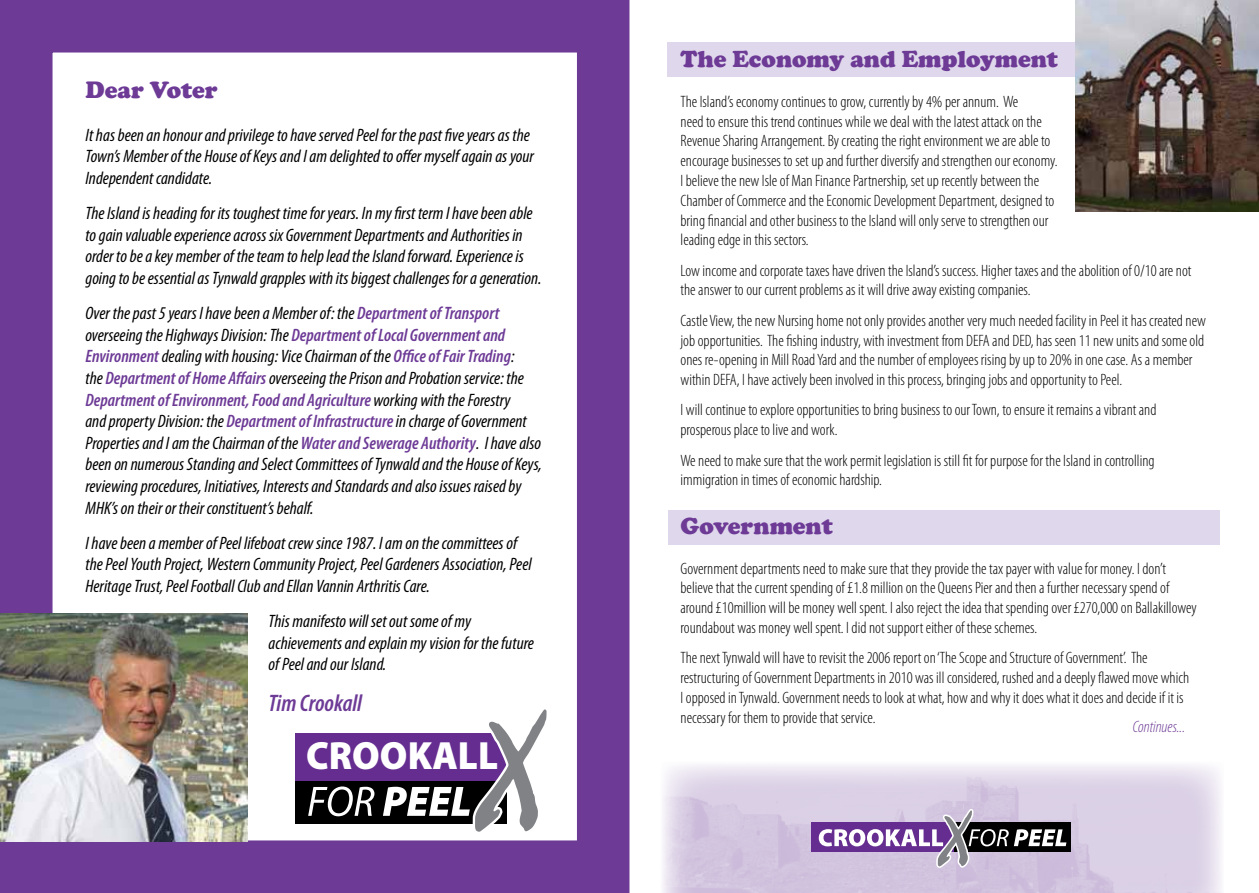
<style>
.page{position:relative;width:1259px;height:893px;background:#fff}
.page>*{position:absolute;margin:0;border:0;box-sizing:border-box;transform-origin:0 0}
.t1{font:900 39.6px "Myriad Pro";color:#fff;scale:.96 1}
.t2{font:900 24px "Cooper";color:#6d3a96}
.t3{font:italic 600 condensed 24px "Myriad Pro";color:#6d3a96}
.t4{font:italic condensed 18px/21.6px "Myriad Pro";color:#000}
.t5{font:300 condensed 16.5px/19.8px "Myriad Pro";color:#000}
.t6{font:italic 300 condensed 16.5px "Myriad Pro";color:#6d3a96}
.s1{font-weight:600;color:#6d3a96}
</style>
<div class="page">
<div style="left:668px;top:510px;width:551px;height:34px;background:#dfd7eb"></div>
<div style="left:668px;top:42px;width:428px;height:34px;background:#dfd7eb"></div>
<img style="left:663px;top:764px;width:559px;height:129px">
<div style="left:0;top:0;width:629px;height:893px;background:#6d3a96"></div>
<div style="left:51px;top:51px;width:527px;height:791px;background:#fff;border:2px solid #6d3a96"></div>
<div style="left:954px;top:823px;width:117px;height:29px;background:#000"></div>
<svg style="left:1014px;top:829px;width:52px;height:17px"></svg>
<div style="left:811px;top:823px;width:142px;height:29px;background:#662d91"></div>
<svg style="left:818px;top:809px;width:190px;height:59px"></svg>
<img style="left:0;top:614px;width:247px;height:228px">
<div style="left:295px;top:780px;width:212px;height:44px;background:#000"></div>
<svg style="left:308px;top:786px;width:66px;height:30px"></svg>
<div style="left:295px;top:733px;width:212px;height:47px;background:#662d91"></div>
<svg style="left:383px;top:709px;width:164px;height:123px"></svg>
<img style="left:1075px;top:0;width:184px;height:212px">
<h2 class="t2" style="left:85px;top:76px;width:134px">Dear Voter</h2>
<p class="t4" style="left:85px;top:124px;width:450px">It has been an honour and privilege to have served Peel for the past five years as the<br>Town’s Member of the House of Keys and I am delighted to offer myself again as your<br>Independent candidate.</p>
<p class="t4" style="left:85px;top:202px;width:457px">The Island is heading for its toughest time for years. In my first term I have been able to gain valuable experience across six Government Departments and Authorities in order to be a key member of the team to help lead the Island forward. Experience is going to be essential as Tynwald grapples with its biggest challenges for a generation.</p>
<p class="t4" style="left:85px;top:302px;width:458px">Over the past 5 years I have been a Member of: the <span class="s1">Department of Transport </span>overseeing the Highways Division: The <span class="s1">Department of Local Government and Environment</span> dealing with housing: Vice Chairman of the <span class="s1">Office of Fair Trading</span>:<br>the <span class="s1">Department of Home Affairs</span> overseeing the Prison and Probation service: the <span class="s1">Department of Environment, Food and Agriculture</span> working with the Forestry<br>and property Division: the <span class="s1">Department of Infrastructure</span> in charge of Government Properties and I am the Chairman of the <span class="s1">Water and Sewerage Authority</span>. I have also been on numerous Standing and Select Committees of Tynwald and the House of Keys, reviewing procedures, Initiatives, Interests and Standards and also issues raised by MHK’s on their or their constituent’s behalf.</p>
<p class="t4" style="left:85px;top:532px;width:448px">I have been a member of Peel lifeboat crew since 1987. I am on the committees of the Peel Youth Project, Western Community Project, Peel Gardeners Association, Peel<br>Heritage Trust, Peel Football Club and Ellan Vannin Arthritis Care.</p>
<p class="t4" style="left:269px;top:610px;width:267px">This manifesto will set out some of my achievements and explain my vision for the future of Peel and our Island.</p>
<h2 class="t3" style="left:269px;top:690px;width:95px">Tim Crookall</h2>
<h1 class="t1" style="left:306px;top:733px;width:201px">CROOKALL</h1>
<h2 class="t2" style="left:680px;top:45px;width:379px">The Economy and Employment</h2>
<p class="t5" style="left:680px;top:92px;width:378px">The Island’s economy continues to grow, currently by 4% per annum. We<br>need to ensure this trend continues while we deal with the latest attack on the Revenue Sharing Arrangement. By creating the right environment we are able to encourage businesses to set up and further diversify and strengthen our economy.<br>I believe the new Isle of Man Finance Partnership, set up recently between the Chamber of Commerce and the Economic Development Department, designed to bring financial and other business to the Island will only serve to strengthen our leading edge in this sectors.</p>
<p class="t5" style="left:680px;top:261px;width:512px">Low income and corporate taxes have driven the Island’s success. Higher taxes and the abolition of 0/10 are not the answer to our current problems as it will drive away existing companies.</p>
<p class="t5" style="left:680px;top:311px;width:527px">Castle View, the new Nursing home not only provides another very much needed facility in Peel it has created new job opportunities. The fishing industry, with investment from DEFA and DED, has seen 11 new units and some old ones re-opening in Mill Road Yard and the number of employees rising by up to 20% in one case. As a member within DEFA, I have actively been involved in this process, bringing jobs and opportunity to Peel.</p>
<p class="t5" style="left:680px;top:400px;width:477px">I will continue to explore opportunities to bring business to our Town, to ensure it remains a vibrant and prosperous place to live and work.</p>
<p class="t5" style="left:680px;top:451px;width:475px">We need to make sure that the work permit legislation is still fit for purpose for the Island in controlling immigration in times of economic hardship.</p>
<h2 class="t2" style="left:680px;top:512px;width:154px">Government</h2>
<p class="t5" style="left:680px;top:559px;width:518px">Government departments need to make sure that they provide the tax payer with value for money. I don’t believe that the current spending of £1.8 million on the Queens Pier and then a further necessary spend of around £10million will be money well spent. I also reject the idea that spending over £270,000 on Ballakillowey roundabout was money well spent. I did not support either of these schemes.</p>
<p class="t5" style="left:680px;top:648px;width:510px">The next Tynwald will have to revisit the 2006 report on ‘The Scope and Structure of Government’. The restructuring of Government Departments in 2010 was ill considered, rushed and a deeply flawed move which I opposed in Tynwald. Government needs to look at what, how and why it does what it does and decide if it is necessary for them to provide that service.</p>
<p class="t6" style="left:1133px;top:718px;width:54px">Continues...</p>
</div>
